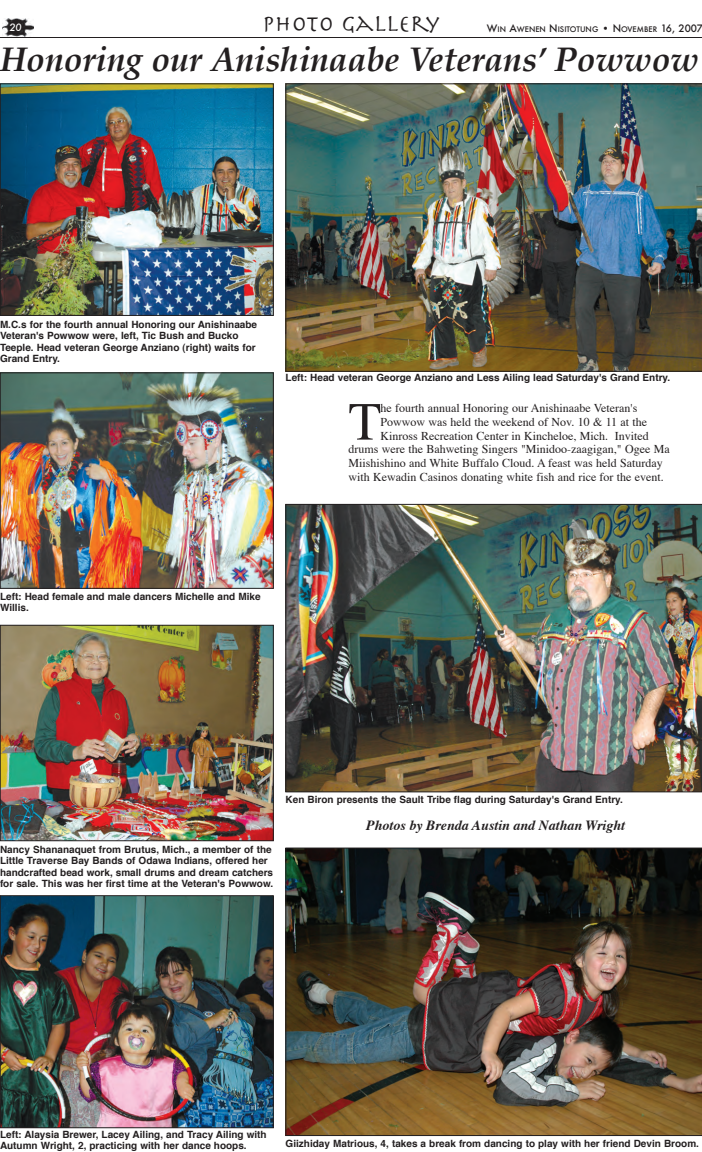
<style>
.page{position:relative;width:702px;height:1152px;background:#fff}
.page>*{position:absolute;margin:0;border:0;box-sizing:border-box;transform-origin:0 0}
.t1{font:53.7px "Times";color:#231f20}
.t2{font:italic 700 34px "Palatino";letter-spacing:-.005em;color:#231f20}
.t3{font:24px "Herculanum";color:#231f20}
.t4{font:italic 700 14px "Times";color:#231f20}
.t5{font:12px "Times";color:#231f20}
.t6{font:700 10px/11.5px "Helvetica";color:#231f20}
.t7{font:italic 500 10px "Futura";color:#fff}
.t8{font:500 7.5px "Futura";color:#231f20}
.s1{font-size:10px}
</style>
<div class="page">
<hr style="left:0;top:37px;width:702px;height:1px;background:#231f20">
<img style="left:2px;top:19px;width:31px;height:18px">
<img style="left:2px;top:86px;width:270px;height:228px">
<div style="left:0;top:84px;width:274px;height:232px;border:1px solid #231f20"></div>
<img style="left:2px;top:375px;width:270px;height:212px">
<div style="left:0;top:373px;width:274px;height:216px;border:1px solid #231f20"></div>
<img style="left:2px;top:627px;width:270px;height:212px">
<div style="left:0;top:625px;width:274px;height:216px;border:1px solid #231f20"></div>
<img style="left:286px;top:84px;width:416px;height:288px">
<img style="left:286px;top:504px;width:416px;height:288px">
<img style="left:286px;top:848px;width:416px;height:288px">
<img style="left:2px;top:897px;width:270px;height:229px">
<div style="left:0;top:895px;width:274px;height:233px;border:1px solid #231f20"></div>
<p class="t7" style="left:9px;top:20px;width:14px">20</p>
<p class="t3" style="left:263px;top:8px;width:178px">PHOTO GALLERY</p>
<p class="t8" style="left:487px;top:24px;width:218px"><span class="s1">W</span>in <span class="s1">A</span>wenen <span class="s1">N</span> isitotung <span class="s1">• N</span> ovember <span class="s1">16, 2007</span></p>
<p class="t2" style="left:0;top:39px;width:700px">Honoring our Anishinaabe Veterans’ Powwow</p>
<p class="t6" style="left:0;top:318px;width:259px">M.C.s for the fourth annual Honoring our Anishinaabe Veteran's Powwow were, left, Tic Bush and Bucko Teeple. Head veteran George Anziano (right) waits for Grand Entry.</p>
<p class="t6" style="left:286px;top:371px;width:386px">Left: Head veteran George Anziano and Less Ailing lead Saturday's Grand Entry.</p>
<p class="t1" style="left:349px;top:371px;width:34px">T</p>
<p class="t5" style="left:380px;top:397px;width:259px">he fourth annual Honoring our Anishinaabe Veteran's</p>
<p class="t5" style="left:380px;top:411px;width:268px">Powwow was held the weekend of Nov. 10 &amp; 11 at the</p>
<p class="t5" style="left:380px;top:424px;width:270px">Kinross Recreation Center in Kincheloe, Mich. Invited</p>
<p class="t5" style="left:349px;top:438px;width:323px">drums were the Bahweting Singers "Minidoo-zaagigan," Ogee Ma</p>
<p class="t5" style="left:349px;top:452px;width:316px">Miishishino and White Buffalo Cloud. A feast was held Saturday</p>
<p class="t5" style="left:349px;top:466px;width:317px">with Kewadin Casinos donating white fish and rice for the event.</p>
<p class="t6" style="left:0;top:590px;width:262px">Left: Head female and male dancers Michelle and Mike<br>Willis.</p>
<p class="t6" style="left:0;top:843px;width:275px">Nancy Shananaquet from Brutus, Mich., a member of the Little Traverse Bay Bands of Odawa Indians, offered her handcrafted bead work, small drums and dream catchers for sale. This was her first time at the Veteran's Powwow.</p>
<p class="t6" style="left:286px;top:793px;width:339px">Ken Biron presents the Sault Tribe flag during Saturday's Grand Entry.</p>
<p class="t4" style="left:366px;top:812px;width:260px">Photos by Brenda Austin and Nathan Wright</p>
<p class="t6" style="left:0;top:1128px;width:268px">Left: Alaysia Brewer, Lacey Ailing, and Tracy Ailing with<br>Autumn Wright, 2, practicing with her dance hoops.</p>
<p class="t6" style="left:286px;top:1137px;width:415px">Giizhiday Matrious, 4, takes a break from dancing to play with her friend Devin Broom.</p>
</div>
